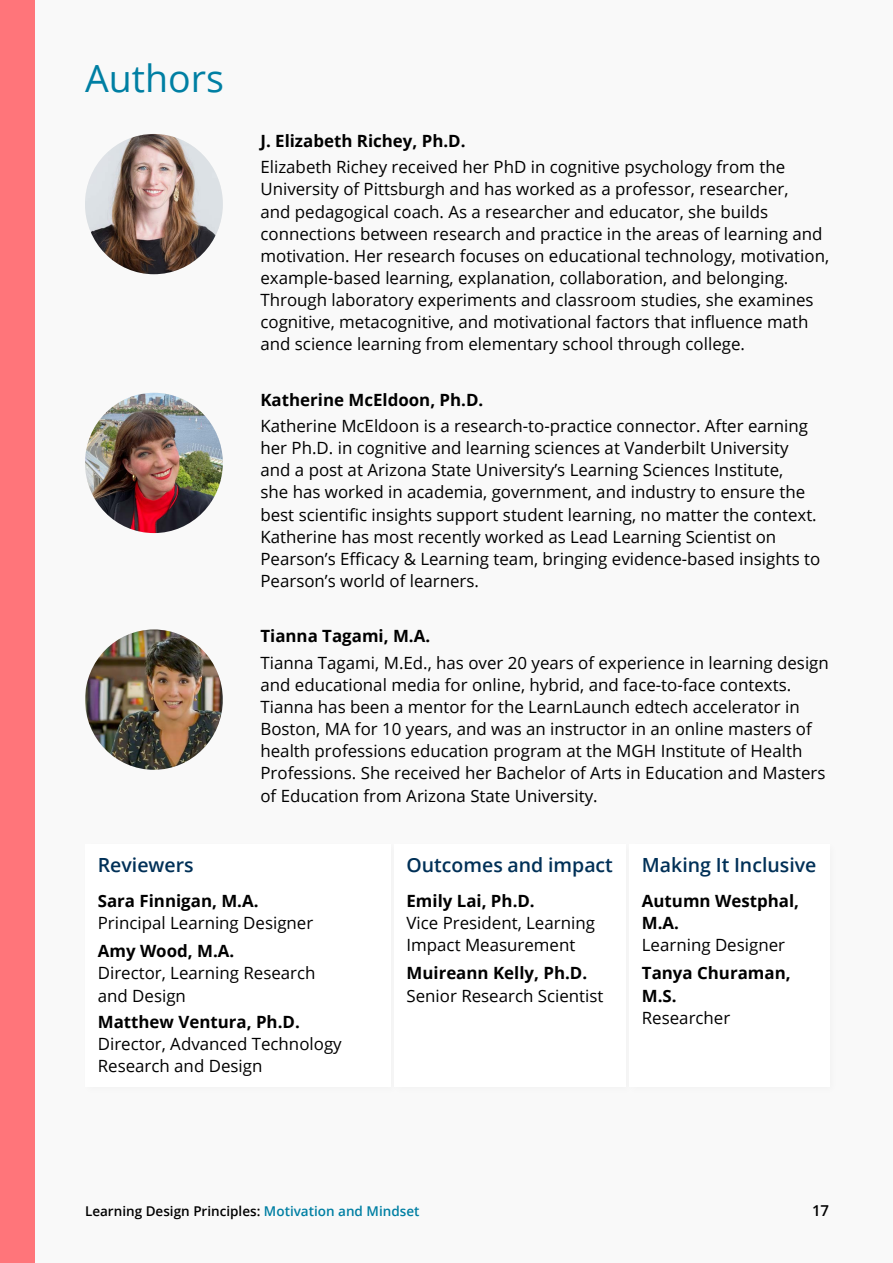
<style>
.page{position:relative;width:893px;height:1263px;background:#f9f9f9}
.page>*{position:absolute;margin:0;border:0;box-sizing:border-box;transform-origin:0 0}
.H3_-_authors___refer{font:37.5px "Open Sans";color:#007fa3}
.H3{font:600 19.5px "Open Sans";color:#003057}
.Body{font:16.8px/22.2px "Open Sans";color:#000}
.Author_name{font:700 16.8px "Open Sans";color:#000}
.Body-2{font:700 16.8px/22.2px "Open Sans";color:#000}
.Author_name-2{font:16.8px/22.2px "Open Sans";color:#000}
.t1{font:600 15px "Open Sans";color:#000}
.t2{font:600 13.5px "Open Sans";color:#000}
.s1{font-weight:700}
.s2{font-weight:400}
.s3{color:#007fa3}
</style>
<div class="page">
<div style="left:0;top:0;width:34px;height:1263px;background:#ff757a"></div>
<div style="left:85px;top:844px;width:305px;height:242px;background:#fff"></div>
<div style="left:394px;top:844px;width:232px;height:242px;background:#fff"></div>
<div style="left:629px;top:844px;width:200px;height:242px;background:#fff"></div>
<img style="left:85px;top:134px;width:138px;height:140px">
<img style="left:85px;top:393px;width:138px;height:140px">
<img style="left:85px;top:629px;width:138px;height:141px">
<h1 class="H3_-_authors___refer" style="left:85px;top:53px;width:140px">Authors</h1>
<p class="Author_name" style="left:260px;top:129px;width:207px">J. Elizabeth Richey, Ph.D.</p>
<p class="Body" style="left:260px;top:156px;width:570px">Elizabeth Richey received her PhD in cognitive psychology from the University of Pittsburgh and has worked as a professor, researcher,<br>and pedagogical coach. As a researcher and educator, she builds connections between research and practice in the areas of learning and motivation. Her research focuses on educational technology, motivation, example-based learning, explanation, collaboration, and belonging.<br>Through laboratory experiments and classroom studies, she examines cognitive, metacognitive, and motivational factors that influence math and science learning from elementary school through college.</p>
<p class="Author_name" style="left:260px;top:388px;width:224px">Katherine McEldoon, Ph.D.</p>
<p class="Body" style="left:260px;top:414px;width:561px">Katherine McEldoon is a research-to-practice connector. After earning her Ph.D. in cognitive and learning sciences at Vanderbilt University and a post at Arizona State University’s Learning Sciences Institute,<br>she has worked in academia, government, and industry to ensure the best scientific insights support student learning, no matter the context.<br>Katherine has most recently worked as Lead Learning Scientist on Pearson’s Efficacy &amp; Learning team, bringing evidence-based insights to Pearson’s world of learners.</p>
<p class="Author_name" style="left:260px;top:624px;width:171px">Tianna Tagami, M.A.</p>
<p class="Body" style="left:260px;top:651px;width:570px">Tianna Tagami, M.Ed., has over 20 years of experience in learning design and educational media for online, hybrid, and face-to-face contexts.<br>Tianna has been a mentor for the LearnLaunch edtech accelerator in Boston, MA for 10 years, and was an instructor in an online masters of health professions education program at the MGH Institute of Health Professions. She received her Bachelor of Arts in Education and Masters of Education from Arizona State University.</p>
<h2 class="H3" style="left:98px;top:851px;width:97px">Reviewers</h2>
<p class="Body" style="left:98px;top:889px;width:217px"><span class="s1">Sara Finnigan, M.A.<br></span>Principal Learning Designer</p>
<p class="Author_name-2" style="left:98px;top:940px;width:219px"><span class="s1">Amy Wood, M.A.<br></span>Director, Learning Research and Design</p>
<p class="Body" style="left:98px;top:1010px;width:245px"><span class="s1">Matthew Ventura, Ph.D.<br></span>Director, Advanced Technology<br>Research and Design</p>
<h2 class="H3" style="left:406px;top:851px;width:208px">Outcomes and impact</h2>
<p class="Body" style="left:406px;top:889px;width:190px"><span class="s1">Emily Lai, Ph.D.<br></span>Vice President, Learning<br>Impact Measurement</p>
<p class="Body" style="left:406px;top:962px;width:198px"><span class="s1">Muireann Kelly, Ph.D.<br></span>Senior Research Scientist</p>
<h2 class="H3" style="left:642px;top:851px;width:176px">Making It Inclusive</h2>
<p class="Body-2" style="left:642px;top:889px;width:159px">Autumn Westphal,<br>M.A.<br><span class="s2">Learning Designer</span></p>
<p class="Body-2" style="left:642px;top:962px;width:150px">Tanya Churaman,<br>M.S.<br><span class="s2">Researcher</span></p>
<p class="t2" style="left:85px;top:1202px;width:336px">Learning Design Principles: <span class="s3">Motivation and Mindset</span></p>
<p class="t1" style="left:812px;top:1200px;width:19px">17</p>
</div>
